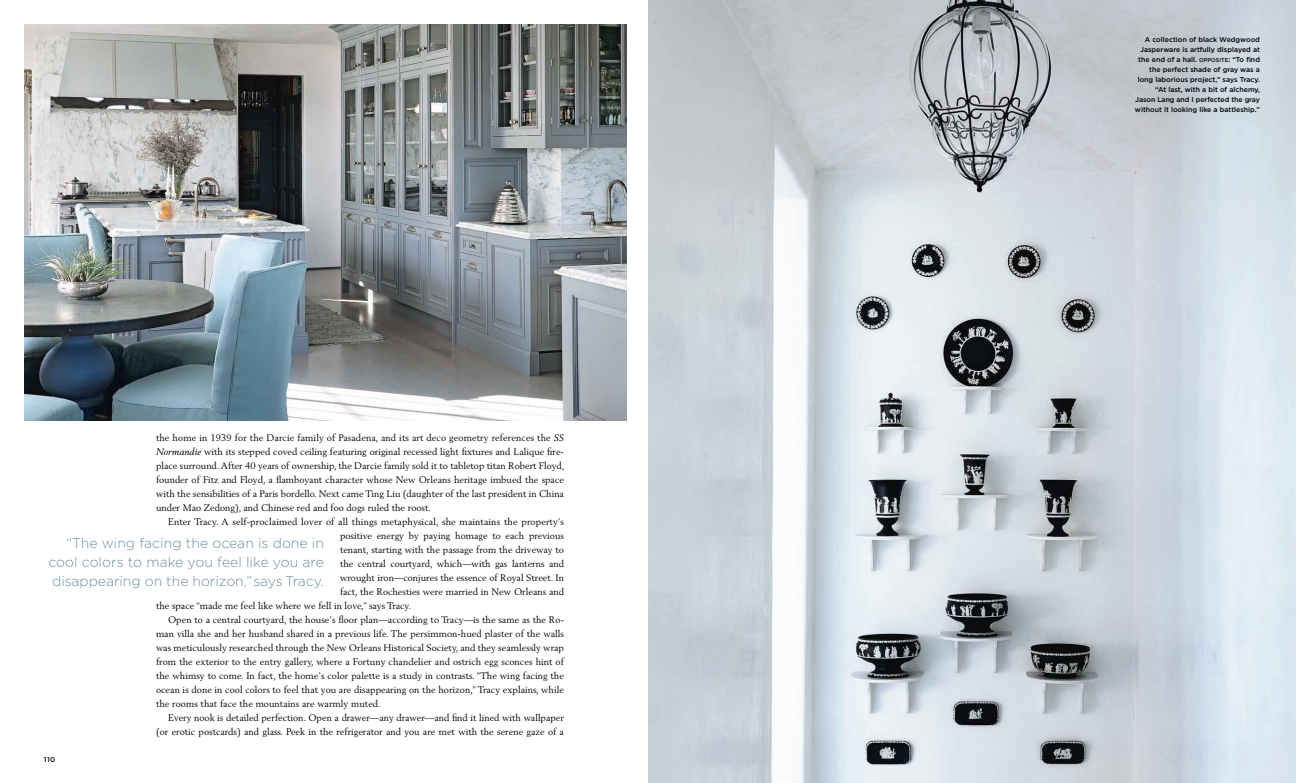
<style>
.page{position:relative;width:1296px;height:783px;background:#fff}
.page>*{position:absolute;margin:0;border:0;box-sizing:border-box;transform-origin:0 0}
.t1{font:300 14px/19px "Gotham";letter-spacing:-.005em;color:#6c90a1;text-align:justify}
.t2{font:9.5px/14px "Berling";letter-spacing:.005em;color:#000;text-align:justify}
.t3{font:500 7px/10px "Gotham";color:#000;text-align:justify}
.s1{font-style:italic}
.s2{font-size:5.5px}
</style>
<div class="page">
<img style="left:24px;top:24px;width:603px;height:397px">
<img style="left:648px;top:0;width:648px;height:783px">
<p class="t2" style="left:156px;top:430px;width:410px">the home in 1939 for the Darcie family of Pasadena, and its art deco geometry references the <span class="s1">SS Normandie</span> with its stepped coved ceiling featuring original recessed light fixtures and Lalique fire&shy;place surround. After 40 years of ownership, the Darcie family sold it to tabletop titan Robert Floyd, founder of Fitz and Floyd, a flamboyant character whose New Orleans heritage imbued the space with the sensibilities of a Paris bordello. Next came Ting Liu (daughter of the last president in China under Mao Zedong), and Chinese red and foo dogs ruled the roost.</p>
<p class="t2" style="left:168px;top:514px;width:397px">Enter Tracy. A self-proclaimed lover of all things metaphysical, she maintains the property’s</p>
<p class="t2" style="left:340px;top:528px;width:226px">positive energy by paying homage to each previous</p>
<p class="t2" style="left:340px;top:542px;width:226px">tenant, starting with the passage from the driveway to</p>
<p class="t2" style="left:340px;top:556px;width:226px">the central courtyard, which—with gas lanterns and</p>
<p class="t2" style="left:340px;top:570px;width:226px">wrought iron—conjures the essence of Royal Street. In</p>
<p class="t2" style="left:340px;top:584px;width:226px">fact, the Rochesties were married in New Orleans and</p>
<p class="t2" style="left:156px;top:598px;width:257px">the space “made me feel like where we fell in love,” says Tracy.</p>
<p class="t2" style="left:168px;top:612px;width:397px">Open to a central courtyard, the house’s floor plan—according to Tracy—is the same as the Ro-</p>
<p class="t2" style="left:156px;top:626px;width:409px">man villa she and her husband shared in a previous life. The persimmon-hued plaster of the walls</p>
<p class="t2" style="left:156px;top:640px;width:410px">was meticulously researched through the New Orleans Historical Society, and they seamlessly wrap</p>
<p class="t2" style="left:156px;top:654px;width:409px">from the exterior to the entry gallery, where a Fortuny chandelier and ostrich egg sconces hint of</p>
<p class="t2" style="left:156px;top:668px;width:410px">the whimsy to come. In fact, the home’s color palette is a study in contrasts. “The wing facing the</p>
<p class="t2" style="left:156px;top:682px;width:409px">ocean is done in cool colors to feel that you are disappearing on the horizon,” Tracy explains, while</p>
<p class="t2" style="left:156px;top:696px;width:226px">the rooms that face the mountains are warmly muted.</p>
<p class="t2" style="left:168px;top:710px;width:398px">Every nook is detailed perfection. Open a drawer—any drawer—and find it lined with wallpaper</p>
<p class="t2" style="left:156px;top:724px;width:410px">(or erotic postcards) and glass. Peek in the refrigerator and you are met with the serene gaze of a</p>
<h1 class="t1" style="left:49px;top:534px;width:277px;text-indent:18px">“The wing facing the ocean is done in cool colors to make you feel like you are disappearing on the horizon,” says Tracy.</h1>
<p class="t3" style="left:44px;top:754px;width:13px">110</p>
<p class="t3" style="left:1138px;top:34px;width:123px;text-indent:6px">A collection of black Wedgwood Jasperware is artfully displayed at the end of a hall. <span class="s2">OPPOSI</span></p>
<p class="t3" style="left:1135px;top:54px;width:127px;text-align:right"><span class="s2">TE</span>: “To find<br>the perfect shade of gray was a long laborious project,” says Tracy. “At last, with a bit of alchemy,<br>Jason Lang and I perfected the gray without it looking like a battleship.”</p>
</div>
